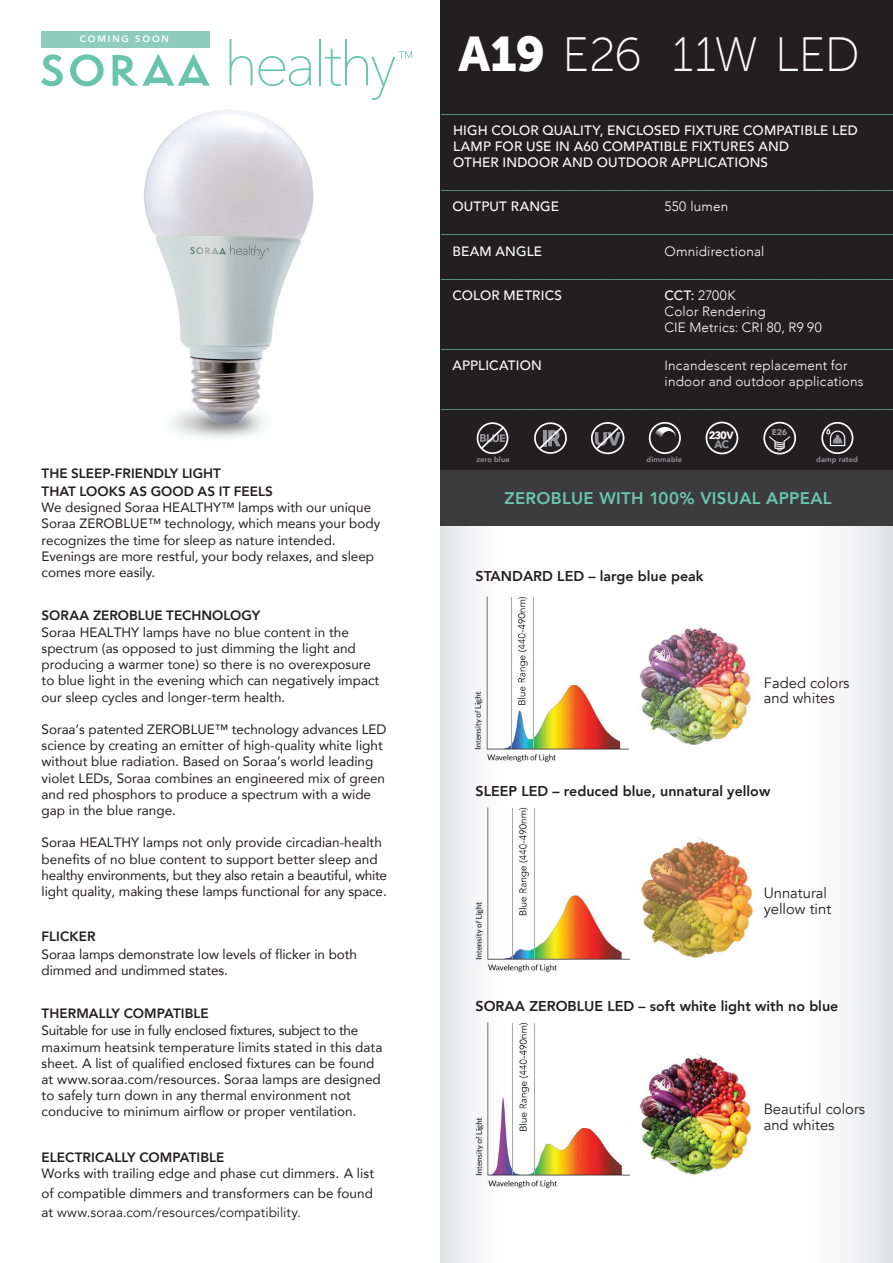
<style>
.page{position:relative;width:893px;height:1263px;background:#fff}
.page>*{position:absolute;margin:0;border:0;box-sizing:border-box;transform-origin:0 0}
.t1{font:48px "Museo Sans 100";letter-spacing:-.025em;color:#fff}
.t2{font:800 16.8px "Avenir";letter-spacing:.02em;color:#6ac6ad}
.t3{font:14.85px/15.5px "Avenir";color:#231f20}
.t4{font:800 14.25px "Avenir";color:#231f20}
.t5{font:13.5px/16.2px "Avenir";color:#231f20}
.t6{font:500 13.5px "Avenir";color:#6ac6ad}
.t7{font:500 13.5px/16px "Avenir";letter-spacing:.01em;color:#fff}
.t8{font:300 13.5px/16px "Avenir";letter-spacing:.015em;color:#fff}
.t9{font:800 13.5px/18px "Avenir";color:#231f20}
.t10{font:700 10.8px "Avenir Next";color:#fff}
.t11{font:700 10.65px "Avenir Next";color:#fff}
.t12{font:800 9.3px "Avenir";letter-spacing:.2em;color:#fff}
.t13{font:800 7.5px "Avenir";letter-spacing:.015em;color:#939598}
.s1{font-style:inherit}
.s2{font-family:"Museo Sans 900"}
.s3{font-weight:500}
</style>
<div class="page">
<img style="left:112px;top:76px;width:209px;height:362px">
<div style="left:441px;top:521px;width:76px;height:742px;background:linear-gradient(to right,#e5e6e7,#fff)"></div>
<div style="left:783px;top:521px;width:110px;height:742px;background:linear-gradient(to right,#fff,#e5e6e8)"></div>
<div style="left:441px;top:1px;width:452px;height:525px;background:#3c3c3d"></div>
<div style="left:441px;top:0;width:452px;height:469px;background:#231f20"></div>
<div style="left:477px;top:422px;width:31px;height:32px;border:2px solid #fff;border-radius:50%"></div>
<svg style="left:479px;top:425px;width:27px;height:26px"></svg>
<svg style="left:654px;top:427px;width:22px;height:11px"></svg>
<div style="left:649px;top:422px;width:32px;height:32px;border:2px solid #fff;border-radius:50%"></div>
<div style="left:821px;top:422px;width:32px;height:32px;border:2px solid #fff;border-radius:50%"></div>
<div style="left:763px;top:422px;width:33px;height:32px;border:2px solid #fff;border-radius:50%"></div>
<svg style="left:826px;top:429px;width:20px;height:18px"></svg>
<div style="left:591px;top:422px;width:33px;height:32px;border:2px solid #fff;border-radius:50%"></div>
<div style="left:706px;top:422px;width:32px;height:32px;border:2px solid #fff;border-radius:50%"></div>
<svg style="left:594px;top:425px;width:27px;height:26px"></svg>
<div style="left:534px;top:422px;width:33px;height:32px;border:2px solid #fff;border-radius:50%"></div>
<svg style="left:537px;top:425px;width:27px;height:26px"></svg>
<img style="left:440px;top:588px;width:186px;height:178px">
<img style="left:626px;top:624px;width:125px;height:126px">
<img style="left:641px;top:837px;width:112px;height:121px">
<img style="left:467px;top:1014px;width:157px;height:179px">
<img style="left:624px;top:1053px;width:128px;height:123px">
<img style="left:465px;top:799px;width:165px;height:180px">
<svg style="left:41px;top:54px;width:22px;height:33px"></svg>
<svg style="left:70px;top:54px;width:34px;height:33px"></svg>
<svg style="left:113px;top:54px;width:97px;height:32px"></svg>
<svg style="left:230px;top:39px;width:81px;height:47px"></svg>
<hr style="left:319px;top:39px;width:2px;height:46px;background:#68c5ac">
<svg style="left:325px;top:39px;width:87px;height:61px"></svg>
<div style="left:41px;top:31px;width:169px;height:16px;background:#8ecdb9"></div>
<svg style="left:768px;top:429px;width:23px;height:23px"></svg>
<p class="t12" style="left:80px;top:32px;width:91px">COMING SOON</p>
<p class="t9" style="left:42px;top:464px;width:233px">THE SLEEP-FRIENDLY LIGHT<br>THAT LOOKS AS GOOD AS IT FEELS</p>
<p class="t5" style="left:42px;top:499px;width:340px">We designed Soraa HEALTHY™ lamps with our unique Soraa ZEROBLUE™ technology, which means your body recognizes the time for sleep as nature intended.<br>Evenings are more restful, your body relaxes, and sleep comes more easily.</p>
<p class="t9" style="left:42px;top:606px;width:220px">SORAA ZEROBLUE TECHNOLOGY</p>
<p class="t5" style="left:42px;top:623px;width:339px">Soraa HEALTHY lamps have no blue content in the spectrum (as opposed to just dimming the light and producing a warmer tone) so there is no overexposure to blue light in the evening which can negatively impact our sleep cycles and longer-term health.</p>
<p class="t5" style="left:42px;top:721px;width:346px">Soraa’s patented ZEROBLUE™ technology advances LED science by creating an emitter of high-quality white light without blue radiation. Based on Soraa’s world leading violet LEDs, Soraa combines an engineered mix of green and red phosphors to produce a spectrum with a wide gap in the blue range.</p>
<p class="t5" style="left:42px;top:834px;width:347px">Soraa HEALTHY lamps not only provide circadian-health benefits of no blue content to support better sleep and healthy environments, but they also retain a beautiful, white light quality, making these lamps functional for any space.</p>
<p class="t9" style="left:42px;top:927px;width:55px">FLICKER</p>
<p class="t5" style="left:42px;top:946px;width:317px">Soraa lamps demonstrate low levels of flicker in both dimmed and undimmed states.</p>
<p class="t9" style="left:42px;top:1004px;width:169px">THERMALLY COMPATIBLE</p>
<p class="t5" style="left:42px;top:1022px;width:342px">Suitable for use in fully enclosed fixtures, subject to the maximum heatsink temperature limits stated in this data sheet. A list of qualified enclosed fixtures can be found at www.soraa.com/resources. Soraa lamps are designed to safely turn down in any thermal environment not conducive to minimum airflow or proper ventilation.</p>
<p class="t9" style="left:42px;top:1148px;width:184px">ELECTRICALLY COMPATIBLE</p>
<p class="t5" style="left:42px;top:1163px;width:334px;line-height:19.5px;text-align:justify">Works with trailing edge and phase cut dimmers. A list of compatible dimmers and transformers can be found at <span class="s1">www.soraa.com/resources/compatibility.</span></p>
<h1 class="t1" style="left:459px;top:29px;width:403px"><span class="s2">A19</span> E26 11W LED</h1>
<p class="t6" style="left:441px;top:96px;width:456px">______________________________________________________________________</p>
<p class="t7" style="left:453px;top:121px;width:406px">HIGH COLOR QUALITY, ENCLOSED FIXTURE COMPATIBLE LED<br>LAMP FOR USE IN A60 COMPATIBLE FIXTURES AND<br>OTHER INDOOR AND OUTDOOR APPLICATIONS</p>
<p class="t6" style="left:441px;top:173px;width:456px">______________________________________________________________________</p>
<p class="t7" style="left:452px;top:198px;width:108px">OUTPUT RANGE</p>
<p class="t8" style="left:665px;top:199px;width:65px">550 lumen</p>
<p class="t6" style="left:441px;top:217px;width:456px">______________________________________________________________________</p>
<p class="t7" style="left:452px;top:242px;width:91px">BEAM ANGLE</p>
<p class="t8" style="left:665px;top:243px;width:101px">Omnidirectional</p>
<p class="t6" style="left:441px;top:261px;width:456px">______________________________________________________________________</p>
<p class="t7" style="left:452px;top:286px;width:111px">COLOR METRICS</p>
<p class="t8" style="left:665px;top:287px;width:159px"><span class="s3">CCT:</span> 2700K<br>Color Rendering<br>CIE Metrics: CRI 80, R9 90</p>
<p class="t6" style="left:441px;top:332px;width:456px">______________________________________________________________________</p>
<p class="t7" style="left:452px;top:357px;width:91px">APPLICATION</p>
<p class="t8" style="left:665px;top:358px;width:201px">Incandescent replacement for indoor and outdoor applications</p>
<p class="t6" style="left:441px;top:392px;width:456px">______________________________________________________________________</p>
<p class="t11" style="left:709px;top:426px;width:26px;rotate:1deg">230V</p>
<p class="t10" style="left:766px;top:426px;width:27px;rotate:1deg">120V</p>
<p class="t13" style="left:476px;top:453px;width:35px">zero blue</p>
<p class="t13" style="left:647px;top:453px;width:37px">dimmable</p>
<p class="t13" style="left:816px;top:453px;width:43px">damp rated</p>
<p class="t2" style="left:504px;top:485px;width:329px">ZEROBLUE WITH 100% VISUAL APPEAL</p>
<p class="t4" style="left:475px;top:565px;width:230px">STANDARD LED – large blue peak</p>
<p class="t3" style="left:764px;top:675px;width:87px">Faded colors and whites</p>
<p class="t4" style="left:475px;top:779px;width:296px">SLEEP LED – reduced blue, unnatural yellow</p>
<p class="t3" style="left:764px;top:886px;width:69px">Unnatural yellow tint</p>
<p class="t4" style="left:475px;top:995px;width:364px">SORAA ZEROBLUE LED – soft white light with no blue</p>
<p class="t3" style="left:764px;top:1102px;width:103px">Beautiful colors and whites</p>
</div>
